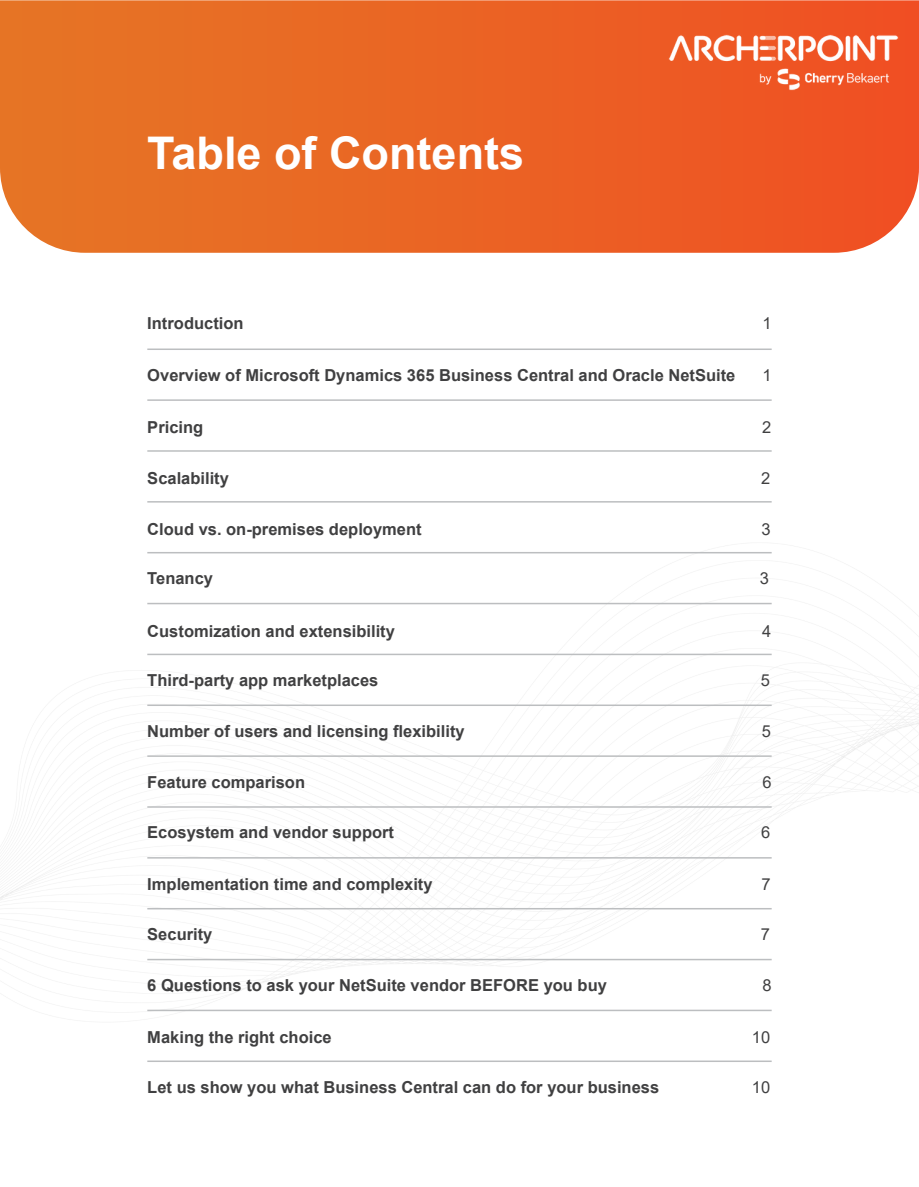
<style>
.page{position:relative;width:919px;height:1187px;background:#fff}
.page>*{position:absolute;margin:0;border:0;box-sizing:border-box;transform-origin:0 0}
.t1{font:700 45px "Arial";color:#fff}
.t2{font:700 16.5px "Arial";color:#404041}
.t3{font:16.5px "Arial";color:#404041}
</style>
<div class="page">
<svg style="left:0;top:0;width:918px;height:253px;background:#ea6627"></svg>
<hr style="left:147px;top:348px;width:624px;height:2px;background:#bcbec0">
<hr style="left:147px;top:450px;width:624px;height:1px;background:#bcbec0">
<hr style="left:147px;top:552px;width:624px;height:1px;background:#bcbec0">
<hr style="left:147px;top:399px;width:624px;height:2px;background:#bcbec0">
<hr style="left:147px;top:501px;width:624px;height:1px;background:#bcbec0">
<hr style="left:147px;top:602px;width:624px;height:2px;background:#bcbec0">
<hr style="left:147px;top:704px;width:624px;height:2px;background:#bcbec0">
<hr style="left:147px;top:806px;width:624px;height:1px;background:#bcbec0">
<hr style="left:147px;top:907px;width:624px;height:2px;background:#bcbec0">
<hr style="left:147px;top:755px;width:624px;height:1px;background:#bcbec0">
<hr style="left:147px;top:857px;width:624px;height:1px;background:#bcbec0">
<hr style="left:147px;top:958px;width:624px;height:2px;background:#bcbec0">
<hr style="left:147px;top:653px;width:624px;height:2px;background:#bcbec0">
<hr style="left:147px;top:1009px;width:624px;height:2px;background:#bcbec0">
<hr style="left:147px;top:1060px;width:624px;height:1px;background:#bcbec0">
<img style="left:667px;top:27px;width:231px;height:71px">
<h1 class="t1" style="left:147px;top:121px;width:378px">Table of Contents</h1>
<p class="t2" style="left:147px;top:311px;width:98px">Introduction</p>
<p class="t3" style="left:762px;top:311px;width:11px">1</p>
<p class="t2" style="left:147px;top:364px;width:589px">Overview of Microsoft Dynamics 365 Business Central and Oracle NetSuite</p>
<p class="t3" style="left:762px;top:364px;width:11px">1</p>
<p class="t2" style="left:147px;top:415px;width:57px">Pricing</p>
<p class="t3" style="left:762px;top:416px;width:11px">2</p>
<p class="t2" style="left:147px;top:466px;width:83px">Scalability</p>
<p class="t3" style="left:761px;top:467px;width:11px">2</p>
<p class="t2" style="left:147px;top:517px;width:276px">Cloud vs. on-premises deployment</p>
<p class="t3" style="left:761px;top:518px;width:11px">3</p>
<p class="t2" style="left:147px;top:566px;width:67px">Tenancy</p>
<p class="t3" style="left:759px;top:567px;width:11px">3</p>
<p class="t2" style="left:147px;top:619px;width:249px">Customization and extensibility</p>
<p class="t3" style="left:762px;top:620px;width:11px">4</p>
<p class="t2" style="left:147px;top:668px;width:233px">Third-party app marketplaces</p>
<p class="t3" style="left:760px;top:669px;width:11px">5</p>
<p class="t2" style="left:147px;top:719px;width:319px">Number of users and licensing flexibility</p>
<p class="t3" style="left:761px;top:720px;width:11px">5</p>
<p class="t2" style="left:147px;top:770px;width:159px">Feature comparison</p>
<p class="t3" style="left:762px;top:770px;width:11px">6</p>
<p class="t2" style="left:147px;top:820px;width:248px">Ecosystem and vendor support</p>
<p class="t3" style="left:761px;top:821px;width:11px">6</p>
<p class="t2" style="left:147px;top:872px;width:287px">Implementation time and complexity</p>
<p class="t3" style="left:761px;top:872px;width:11px">7</p>
<p class="t2" style="left:147px;top:922px;width:67px">Security</p>
<p class="t3" style="left:761px;top:922px;width:11px">7</p>
<p class="t2" style="left:147px;top:973px;width:461px">6 Questions to ask your NetSuite vendor BEFORE you buy</p>
<p class="t3" style="left:762px;top:973px;width:11px">8</p>
<p class="t2" style="left:147px;top:1025px;width:186px">Making the right choice</p>
<p class="t3" style="left:751px;top:1026px;width:20px">10</p>
<p class="t2" style="left:147px;top:1075px;width:513px">Let us show you what Business Central can do for your business</p>
<p class="t3" style="left:751px;top:1076px;width:20px">10</p>
</div>
